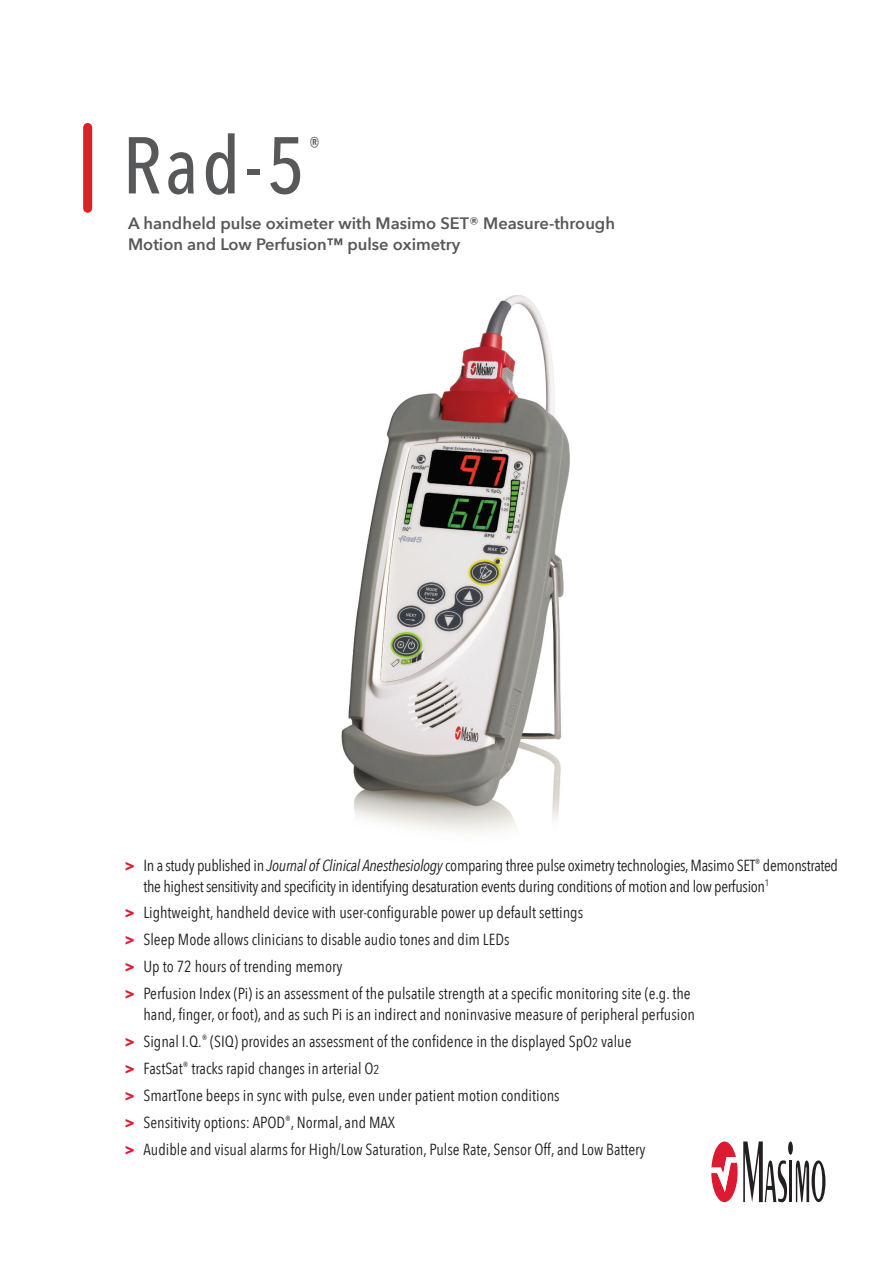
<style>
.page{position:relative;width:893px;height:1263px;background:#fff}
.page>*{position:absolute;margin:0;border:0;box-sizing:border-box;transform-origin:0 0}
.t1{font:500 79.5px "Avenir Next Condensed";color:#57585a}
.t2{font:500 24px "Avenir Next Condensed";color:#57585a}
.t3{font:600 16.5px/21px "Avenir Next";color:#57585a}
.Subheader{font:16.05px/20.4px "Avenir Next Condensed";color:#231f20;text-align:right}
.Subheader-2{font:16.05px/20.4px "Avenir Next Condensed";letter-spacing:-.02em;color:#231f20}
.s1{font-weight:700;color:#e51836}
.s2{font-style:italic}
.s3{font-size:12.75px}
</style>
<div class="page">
<div style="left:788px;top:1141px;width:5px;height:14px;background:#231f20;border-radius:50%"></div>
<hr style="left:789px;top:1160px;width:3px;height:42px;background:#231f20">
<svg style="left:796px;top:1160px;width:29px;height:42px"></svg>
<svg style="left:711px;top:1141px;width:76px;height:61px"></svg>
<img style="left:341px;top:295px;width:229px;height:538px">
<div style="left:83px;top:127px;width:9px;height:81px;background:#da2128"></div>
<p class="t1" style="left:123px;top:117px;width:184px">Rad-5</p>
<p class="t2" style="left:309px;top:131px;width:13px">®</p>
<p class="t3" style="left:128px;top:212px;width:488px">A handheld pulse oximeter with Masimo SET® Measure-through<br>Motion and Low Perfusion™ pulse oximetry</p>
<p class="Subheader-2" style="left:143px;top:854px;width:696px;text-indent:-19px"><span class="s1">&gt;</span> In a study published in <span class="s2">Journal of Clinical Anesthesiology</span> comparing three pulse oximetry technologies, Masimo SET<sup>®</sup> demonstrated the highest sensitivity and specificity in identifying desaturation events during conditions of motion and low perfusion<sup>1</sup></p>
<p class="Subheader" style="left:124px;top:902px;width:460px"><span class="s1">&gt;</span> Lightweight, handheld device with user-configurable power up default settings</p>
<p class="Subheader" style="left:124px;top:929px;width:386px"><span class="s1">&gt;</span> Sleep Mode allows clinicians to disable audio tones and dim LEDs</p>
<p class="Subheader" style="left:124px;top:956px;width:219px"><span class="s1">&gt;</span> Up to 72 hours of trending memory</p>
<p class="Subheader" style="left:124px;top:983px;width:572px"><span class="s1">&gt;</span> Perfusion Index (Pi) is an assessment of the pulsatile strength at a specific monitoring site (e.g. the hand, finger, or foot), and as such Pi is an indirect and noninvasive measure of peripheral perfusion</p>
<p class="Subheader" style="left:124px;top:1030px;width:509px"><span class="s1">&gt;</span> Signal I.Q.<sup>®</sup> (SIQ) provides an assessment of the confidence in the displayed SpO<span class="s3">2</span> value</p>
<p class="Subheader" style="left:124px;top:1057px;width:257px"><span class="s1">&gt;</span> FastSat<sup>®</sup> tracks rapid changes in arterial O<span class="s3">2</span></p>
<p class="Subheader" style="left:124px;top:1084px;width:437px"><span class="s1">&gt;</span> SmartTone beeps in sync with pulse, even under patient motion conditions</p>
<p class="Subheader" style="left:124px;top:1111px;width:272px"><span class="s1">&gt;</span> Sensitivity options: APOD<sup>®</sup>, Normal, and MAX</p>
<p class="Subheader" style="left:124px;top:1138px;width:523px"><span class="s1">&gt;</span> Audible and visual alarms for High/Low Saturation, Pulse Rate, Sensor Off, and Low Battery</p>
</div>
